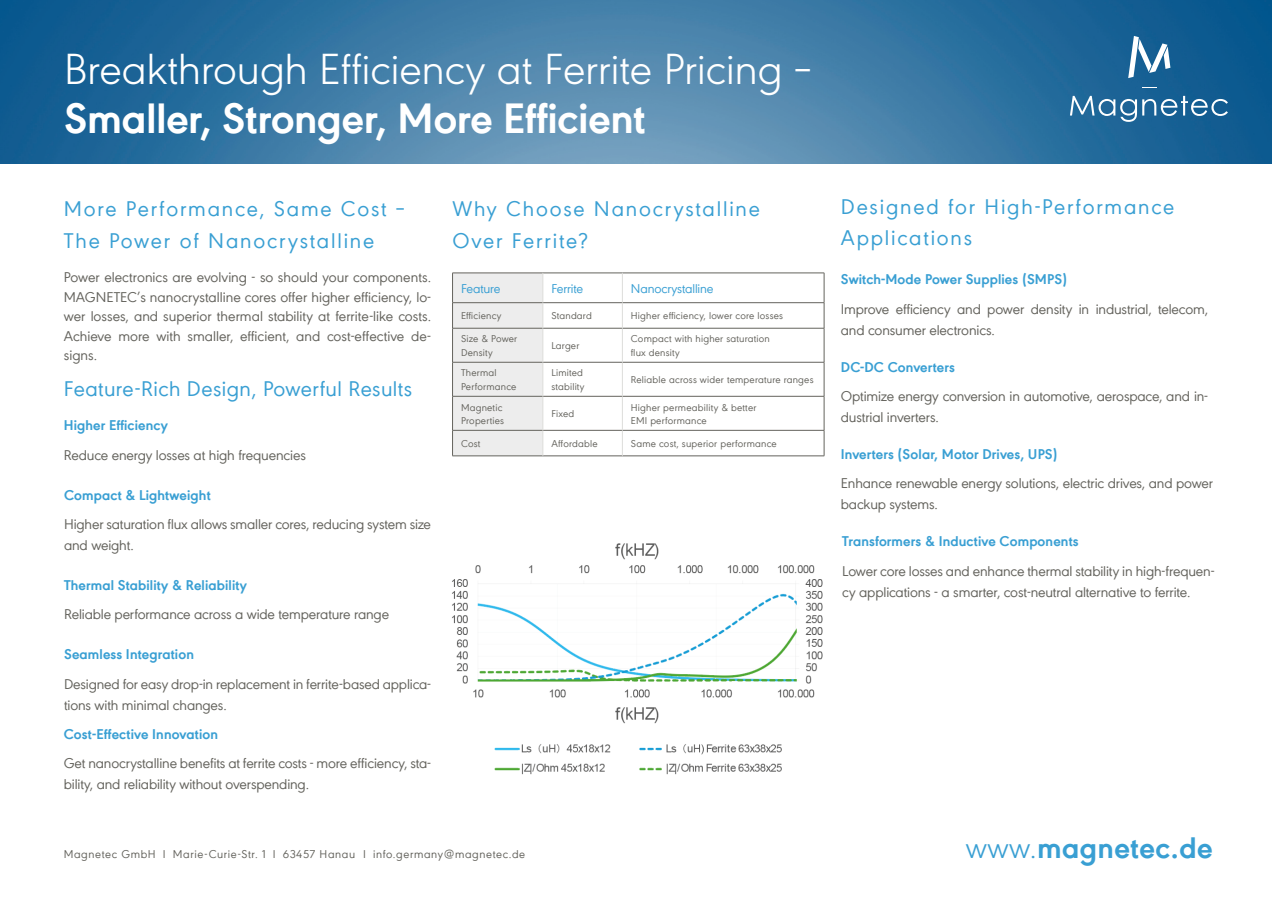
<style>
.page{position:relative;width:1272px;height:902px;background:#fff}
.page>*{position:absolute;margin:0;border:0;box-sizing:border-box;transform-origin:0 0}
.t1{font:300 45px "URW Geometric";color:#fff}
.t2{font:700 45px "URW Geometric";color:#fff}
.t3{font:700 31.5px "URW Geometric";letter-spacing:.02em;color:#399fd3}
.t4{font:22.5px/31.5px "URW Geometric";letter-spacing:.08em;color:#399fd3}
.t5{font:22.5px "URW Geometric";letter-spacing:.02em;color:#399fd3}
.t6{font:15px/21px "URW Geometric";letter-spacing:-.01em;color:#64635d}
.t7{font:700 15px "URW Geometric";letter-spacing:.01em;color:#399fd3}
.t8{font:13.5px "URW Geometric";letter-spacing:-.01em;color:#399fd3}
.t9{font:12px "URW Geometric";letter-spacing:.05em;color:#64635d}
.t10{font:10.5px/13.5px "URW Geometric";letter-spacing:.02em;color:#64635d}
.s1{font-weight:300}
</style>
<div class="page">
<img style="left:0;top:0;width:1271px;height:164px">
<svg style="left:1142px;top:87px;width:14px;height:1px"></svg>
<svg style="left:1142px;top:96px;width:85px;height:20px;background:#5087ae"></svg>
<svg style="left:1069px;top:96px;width:67px;height:26px;background:#5088ae"></svg>
<svg style="left:1128px;top:36px;width:42px;height:42px"></svg>
<hr style="left:452px;top:272px;width:91px;height:1px;background:#64635d">
<hr style="left:543px;top:272px;width:79px;height:1px;background:#64635d">
<hr style="left:622px;top:272px;width:202px;height:1px;background:#64635d">
<hr style="left:543px;top:302px;width:79px;height:1px;background:#64635d">
<hr style="left:622px;top:302px;width:202px;height:1px;background:#64635d">
<svg style="left:823px;top:273px;width:1px;height:55px"></svg>
<hr style="left:543px;top:328px;width:79px;height:1px;background:#64635d">
<hr style="left:622px;top:328px;width:202px;height:1px;background:#64635d">
<hr style="left:823px;top:328px;width:1px;height:34px;background:#64635d">
<hr style="left:543px;top:362px;width:79px;height:1px;background:#64635d">
<hr style="left:622px;top:362px;width:202px;height:1px;background:#64635d">
<hr style="left:823px;top:362px;width:1px;height:34px;background:#64635d">
<hr style="left:543px;top:396px;width:79px;height:1px;background:#64635d">
<hr style="left:622px;top:396px;width:202px;height:1px;background:#64635d">
<hr style="left:823px;top:396px;width:1px;height:34px;background:#64635d">
<hr style="left:543px;top:430px;width:79px;height:1px;background:#64635d">
<hr style="left:622px;top:430px;width:202px;height:1px;background:#64635d">
<svg style="left:823px;top:430px;width:1px;height:25px"></svg>
<hr style="left:543px;top:455px;width:79px;height:1px;background:#64635d">
<hr style="left:622px;top:455px;width:202px;height:1px;background:#64635d">
<svg style="left:622px;top:273px;width:1px;height:55px"></svg>
<hr style="left:622px;top:328px;width:1px;height:34px;background:#ddddda">
<hr style="left:622px;top:362px;width:1px;height:34px;background:#ddddda">
<hr style="left:622px;top:396px;width:1px;height:34px;background:#ddddda">
<svg style="left:452px;top:273px;width:91px;height:183px;background:#e6e6e6"></svg>
<svg style="left:622px;top:430px;width:1px;height:25px"></svg>
<img style="left:452px;top:543px;width:371px;height:232px">
<h1 class="t1" style="left:64px;top:36px;width:748px">Breakthrough Efficiency at Ferrite Pricing –</h1>
<h1 class="t2" style="left:64px;top:84px;width:583px">Smaller, Stronger, More Efficient</h1>
<h3 class="t4" style="left:64px;top:191px;width:342px">More Performance, Same Cost –<br>The Power of Nanocrystalline</h3>
<p class="t6" style="left:64px;top:266px;width:369px;line-height:19.5px;text-align:justify">Power electronics are evolving - so should your components.<br>MAGNETEC’s nanocrystalline cores offer higher efficiency, lo&shy;wer losses, and superior thermal stability at ferrite-like costs.<br>Achieve more with smaller, efficient, and cost-effective de&shy;signs.</p>
<h3 class="t5" style="left:64px;top:372px;width:350px">Feature-Rich Design, Powerful Results</h3>
<p class="t7" style="left:64px;top:414px;width:106px">Higher Efficiency</p>
<p class="t6" style="left:64px;top:443px;width:243px">Reduce energy losses at high frequencies</p>
<p class="t7" style="left:64px;top:483px;width:148px">Compact &amp; Lightweight</p>
<p class="t6" style="left:64px;top:512px;width:368px">Higher saturation flux allows smaller cores, reducing system size and weight.</p>
<p class="t7" style="left:64px;top:573px;width:184px">Thermal Stability &amp; Reliability</p>
<p class="t6" style="left:64px;top:602px;width:326px">Reliable performance across a wide temperature range</p>
<p class="t7" style="left:64px;top:642px;width:131px">Seamless Integration</p>
<p class="t6" style="left:64px;top:672px;width:368px">Designed for easy drop-in replacement in ferrite-based applica&shy;tions with minimal changes.</p>
<p class="t7" style="left:64px;top:722px;width:156px">Cost-Effective Innovation</p>
<p class="t6" style="left:64px;top:751px;width:369px">Get nanocrystalline benefits at ferrite costs - more efficiency, sta&shy;bility, and reliability without overspending.</p>
<h3 class="t4" style="left:452px;top:191px;width:309px">Why Choose Nanocrystalline<br>Over Ferrite?</h3>
<h3 class="t4" style="left:840px;top:188px;width:335px">Designed for High-Performance<br>Applications</h3>
<p class="t7" style="left:840px;top:268px;width:228px">Switch-Mode Power Supplies (SMPS)</p>
<p class="t6" style="left:840px;top:297px;width:369px">Improve efficiency and power density in industrial, telecom, and consumer electronics.</p>
<p class="t7" style="left:840px;top:355px;width:115px">DC-DC Converters</p>
<p class="t6" style="left:840px;top:384px;width:369px">Optimize energy conversion in automotive, aerospace, and in&shy;dustrial inverters.</p>
<p class="t7" style="left:840px;top:442px;width:218px">Inverters (Solar, Motor Drives, UPS)</p>
<p class="t6" style="left:840px;top:472px;width:374px">Enhance renewable energy solutions, electric drives, and power backup systems.</p>
<p class="t7" style="left:842px;top:530px;width:238px">Transformers &amp; Inductive Components</p>
<p class="t6" style="left:842px;top:559px;width:374px">Lower core losses and enhance thermal stability in high-frequen&shy;cy applications - a smarter, cost-neutral alternative to ferrite.</p>
<p class="t8" style="left:461px;top:278px;width:41px">Feature</p>
<p class="t8" style="left:551px;top:278px;width:33px">Ferrite</p>
<p class="t8" style="left:631px;top:278px;width:84px">Nanocrystalline</p>
<p class="t10" style="left:461px;top:308px;width:42px">Efficiency</p>
<p class="t10" style="left:551px;top:308px;width:42px">Standard</p>
<p class="t10" style="left:631px;top:308px;width:154px">Higher efficiency, lower core losses</p>
<p class="t10" style="left:461px;top:331px;width:58px">Size &amp; Power<br>Density</p>
<p class="t10" style="left:551px;top:338px;width:30px">Larger</p>
<p class="t10" style="left:631px;top:331px;width:140px">Compact with higher saturation flux density</p>
<p class="t10" style="left:461px;top:365px;width:57px">Thermal<br>Performance</p>
<p class="t10" style="left:551px;top:365px;width:35px">Limited stability</p>
<p class="t10" style="left:631px;top:372px;width:184px">Reliable across wider temperature ranges</p>
<p class="t10" style="left:461px;top:399px;width:45px">Magnetic<br>Properties</p>
<p class="t10" style="left:551px;top:406px;width:24px">Fixed</p>
<p class="t10" style="left:631px;top:399px;width:127px">Higher permeability &amp; better<br>EMI performance</p>
<p class="t10" style="left:461px;top:436px;width:21px">Cost</p>
<p class="t10" style="left:551px;top:436px;width:48px">Affordable</p>
<p class="t10" style="left:631px;top:436px;width:147px">Same cost, superior performance</p>
<p class="t9" style="left:64px;top:844px;width:463px">Magnetec GmbH I Marie-Curie-Str. 1 I 63457 Hanau I info.germany@magnetec.de</p>
<h2 class="t3" style="left:965px;top:823px;width:248px"><span class="s1">www.</span>magnetec.de</h2>
</div>
